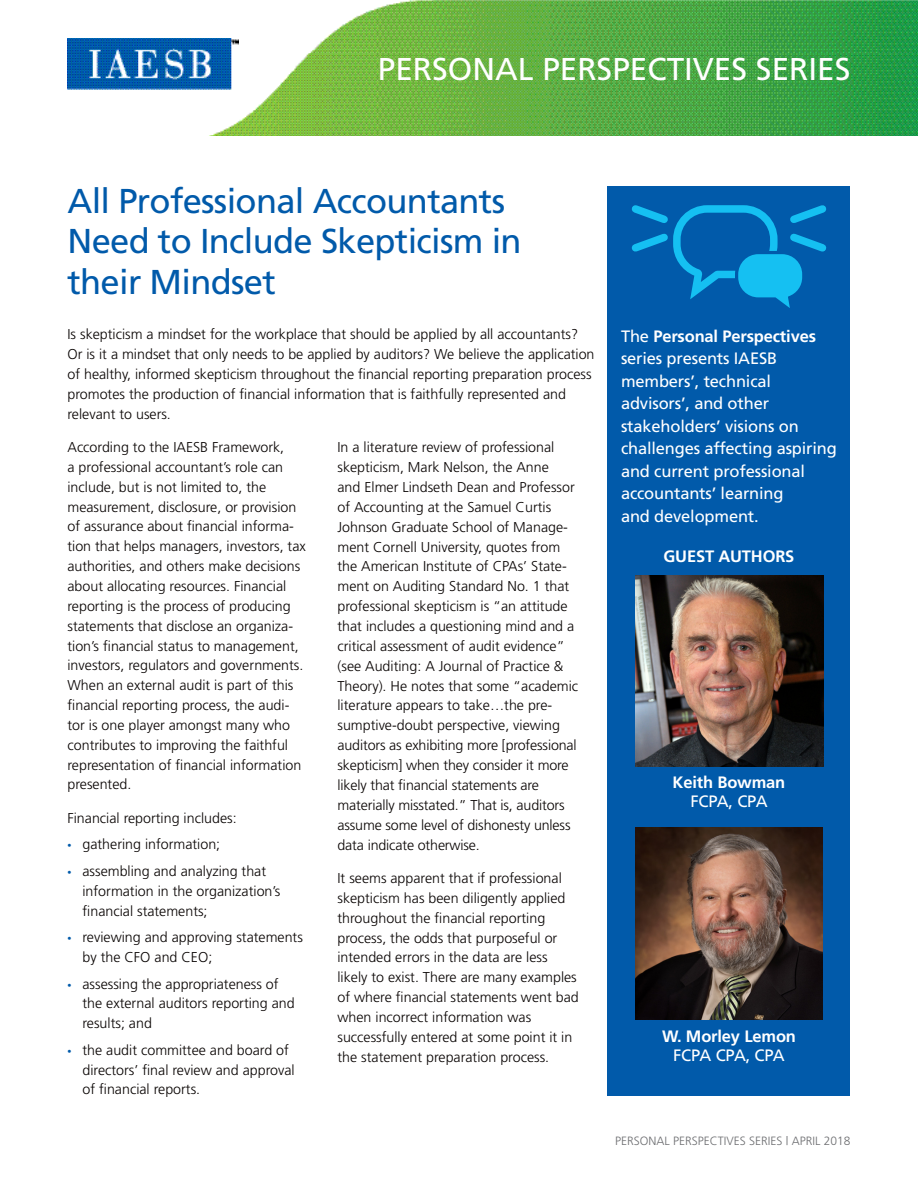
<style>
.page{position:relative;width:918px;height:1188px;background:#fff}
.page>*{position:absolute;margin:0;border:0;box-sizing:border-box;transform-origin:0 0}
.Headline{font:34.5px/40.5px "Frutiger";letter-spacing:-.02em;color:#015aaa}
.MastHead{font:31.5px "Frutiger";color:#fff}
.t1{font:16.5px/22.5px "Frutiger";letter-spacing:-.01em;color:#fff}
.t2{font:700 16.5px "Frutiger";letter-spacing:-.01em;color:#fff}
.Perspectives_Main_te{font:300 14.25px/19.8px "Frutiger";color:#080302}
.t3{font:300 12px "Frutiger";color:#6c6d70}
.s1{font-family:"Myriad Pro";font-weight:400;color:#015aaa}
.s2{font-weight:700}
</style>
<div class="page">
<img style="left:206px;top:0;width:712px;height:136px">
<img style="left:68px;top:39px;width:170px;height:50px">
<div style="left:608px;top:186px;width:242px;height:909px;background:#015aaa"></div>
<svg style="left:631px;top:205px;width:196px;height:103px"></svg>
<img style="left:636px;top:576px;width:187px;height:191px">
<img style="left:635px;top:827px;width:188px;height:193px">
<p class="MastHead" style="left:378px;top:50px;width:474px">PERSONAL PERSPECTIVES SERIES</p>
<p class="Headline" style="left:68px;top:180px;width:456px">All Professional Accountants<br>Need to Include Skepticism in their Mindset</p>
<p class="Perspectives_Main_te" style="left:68px;top:325px;width:529px">Is skepticism a mindset for the workplace that should be applied by all accountants?<br>Or is it a mindset that only needs to be applied by auditors? We believe the application of healthy, informed skepticism throughout the financial reporting preparation process promotes the production of financial information that is faithfully represented and relevant to users.</p>
<p class="Perspectives_Main_te" style="left:68px;top:437px;width:114px">According to the IAES</p>
<p class="Perspectives_Main_te" style="left:338px;top:437px;width:242px">In a literature review of professional skepticism, Mark Nelson, the Anne<br>and Elmer Lindseth Dean and Professor of Accounting at the Samuel C urtis Johnson Graduate School of Manage&shy;ment Cornell University, quotes from the American Institute of C PAs’ State&shy;ment on Auditing Standard No. 1 that professional skepticism is “an attitude that includes a questioning mind and a critical assessment of audit evidence” (see Auditing: A Journal of Practice &amp; Theory). He notes that some “academic literature appears to take…the pre&shy;sumptive-doubt perspective, viewing auditors as exhibiting more [professional skepticism] when they consider it more likely that financial statements are materially misstated.” That is, auditors assume some level of dishonesty unless data indicate otherwise.</p>
<p class="Perspectives_Main_te" style="left:338px;top:868px;width:243px">It seems apparent that if professional skepticism has been diligently applied throughout the financial reporting process, the odds that purposeful or intended errors in the data are less likely to exist. There are many examples of where financial statements went bad when incorrect information was successfully entered at some point it in the statement preparation process.</p>
<p class="Perspectives_Main_te" style="left:68px;top:437px;width:240px;text-indent:133px">B Framework,<br>a professional accountant’s role can include, but is not limited to, the measurement, disclosure, or provision of assurance about financial informa&shy;tion that helps managers, investors, tax authorities, and others make decisions about allocating resources. Financial reporting is the process of producing statements that disclose an organiza&shy;tion’s financial status to management, investors, regulators and governments.<br>When an external audit is part of this financial reporting process, the audi&shy;tor is one player amongst many who contributes to improving the faithful representation of financial information presented.</p>
<p class="Perspectives_Main_te" style="left:68px;top:808px;width:171px">Financial reporting includes:</p>
<p class="Perspectives_Main_te" style="left:68px;top:834px;width:154px"><span class="s1">•</span> gathering information;</p>
<p class="Perspectives_Main_te" style="left:82px;top:861px;width:199px;text-indent:-15px"><span class="s1">•</span> assembling and analyzing that information in the organization’s financial statements;</p>
<p class="Perspectives_Main_te" style="left:82px;top:927px;width:222px;text-indent:-15px"><span class="s1">•</span> reviewing and approving statements by the CFO and CEO</p>
<p class="Perspectives_Main_te" style="left:208px;top:947px;width:5px">;</p>
<p class="Perspectives_Main_te" style="left:82px;top:974px;width:214px;text-indent:-15px"><span class="s1">•</span> assessing the appropriateness of the external auditors reporting and results; and</p>
<p class="Perspectives_Main_te" style="left:82px;top:1040px;width:214px;text-indent:-15px"><span class="s1">•</span> the audit committee and board of directors’ final review and approval of financial reports.</p>
<p class="t1" style="left:621px;top:325px;width:217px">The <span class="s2">Personal Perspectives </span>series presents IAESB members’, technical advisors’, and other stakeholders’ visions on challenges affecting aspiring and current professional accountants’ learning<br>and development.</p>
<p class="t2" style="left:664px;top:546px;width:132px">GUEST AUTHORS</p>
<p class="t2" style="left:673px;top:772px;width:114px">Keith Bowman</p>
<p class="t1" style="left:690px;top:790px;width:79px">FCPA, CPA</p>
<p class="t2" style="left:662px;top:1026px;width:135px">W. Morley Lemon</p>
<p class="t1" style="left:673px;top:1044px;width:113px">FCPA CPA, CPA</p>
<p class="t3" style="left:615px;top:1134px;width:237px">Personal Perspectives Series | APRIL 2018</p>
</div>
